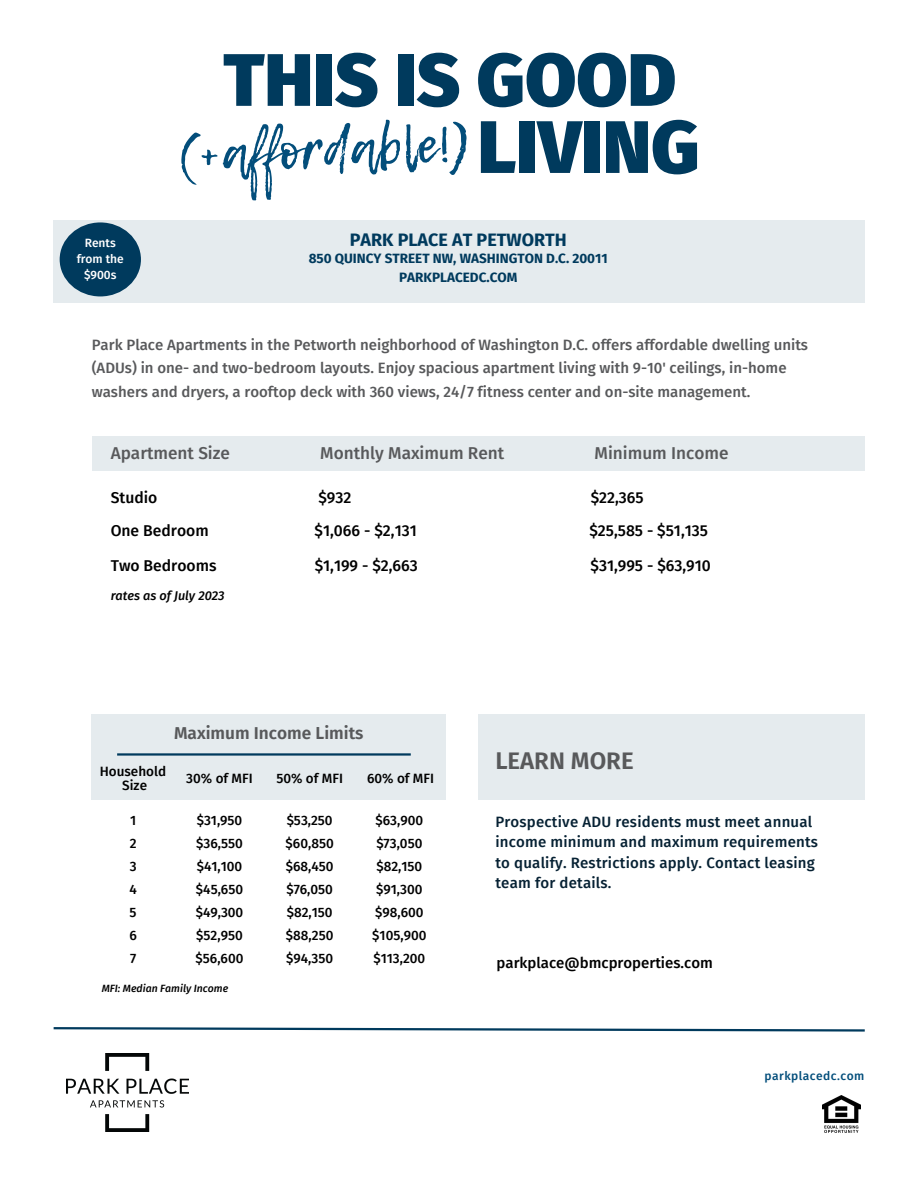
<style>
.page{position:relative;width:918px;height:1188px;background:#fff}
.page>*{position:absolute;margin:0;border:0;box-sizing:border-box;transform-origin:0 0}
.t1{font:900 74.25px "Fira Sans";color:#003a5d}
.t2{font:50.1px "Lemon Tuesday";color:#034e7b}
.t3{font:600 24px "Fira Sans";color:#58595b}
.t4{font:700 17.85px "Fira Sans";color:#003a5d}
.t5{font:500 17.25px "Fira Sans";color:#58595b}
.t6{font:600 17.25px "Fira Sans";color:#58595b}
.t7{font:500 15.75px "Fira Sans";color:#000}
.t8{font:500 15px/23.7px "Fira Sans";color:#58595b}
.t9{font:500 15px/20.2px "Fira Sans";letter-spacing:.015em;color:#062133}
.t10{font:500 15px "Fira Sans";color:#000}
.t11{font:500 13.5px "Fira Sans";color:#000}
.t12{font:700 13.5px "Fira Sans";color:#003a5d}
.t13{font:italic 500 12.75px "Fira Sans";color:#000}
.t14{font:500 12px/15.8px "Fira Sans";color:#fff;text-align:center}
.t15{font:500 12px "Fira Sans";letter-spacing:.04em;color:#034e7b}
.t16{font:italic 500 10.5px "Fira Sans";color:#000}
</style>
<div class="page">
<div style="left:54px;top:220px;width:811px;height:82px;background:#e5ebee"></div>
<svg style="left:53px;top:1027px;width:812px;height:5px"></svg>
<div style="left:92px;top:437px;width:772px;height:34px;background:#e5ebee"></div>
<div style="left:92px;top:714px;width:354px;height:85px;background:#e5ebee"></div>
<div style="left:60px;top:222px;width:81px;height:74px;background:#003a5d;border-radius:50%"></div>
<img style="left:67px;top:1053px;width:121px;height:78px">
<img style="left:822px;top:1095px;width:38px;height:37px">
<div style="left:478px;top:714px;width:386px;height:85px;background:#e5ebee"></div>
<hr style="left:117px;top:753px;width:294px;height:3px;background:#003a5d">
<p class="t14" style="left:77px;top:235px;width:49px">Rents from the $900s</p>
<p class="t1" style="left:223px;top:36px;width:454px">THIS IS GOOD</p>
<p class="t2" style="left:176px;top:117px;width:295px;rotate:-2deg">(+affordable!)</p>
<p class="t1" style="left:478px;top:104px;width:223px">LIVING</p>
<p class="t4" style="left:350px;top:229px;width:218px">PARK PLACE AT PETWORTH</p>
<p class="t12" style="left:309px;top:250px;width:301px">850 QUINCY STREET NW, WASHINGTON D.C. 20011</p>
<p class="t12" style="left:399px;top:269px;width:120px">PARKPLACEDC.COM</p>
<p class="t8" style="left:92px;top:333px;width:718px">Park Place Apartments in the Petworth neighborhood of Washington D.C. offers affordable dwelling units (ADUs) in one- and two-bedroom layouts. Enjoy spacious apartment living with 9-10' ceilings, in-home washers and dryers, a rooftop deck with 360 views, 24/7 fitness center and on-site management.</p>
<p class="t5" style="left:111px;top:443px;width:121px">Apartment Size</p>
<p class="t5" style="left:320px;top:443px;width:186px">Monthly Maximum Rent</p>
<p class="t5" style="left:595px;top:443px;width:135px">Minimum Income</p>
<p class="t7" style="left:111px;top:489px;width:48px">Studio</p>
<p class="t7" style="left:318px;top:489px;width:34px">$932</p>
<p class="t7" style="left:591px;top:489px;width:54px">$22,365</p>
<p class="t7" style="left:111px;top:521px;width:100px">One Bedroom</p>
<p class="t7" style="left:315px;top:521px;width:104px">$1,066 - $2,131</p>
<p class="t7" style="left:589px;top:521px;width:120px">$25,585 - $51,135</p>
<p class="t7" style="left:111px;top:556px;width:107px">Two Bedrooms</p>
<p class="t7" style="left:315px;top:556px;width:105px">$1,199 - $2,663</p>
<p class="t7" style="left:591px;top:556px;width:122px">$31,995 - $63,910</p>
<p class="t13" style="left:111px;top:588px;width:115px">rates as of July 2023</p>
<p class="t6" style="left:174px;top:722px;width:191px">Maximum Income Limits</p>
<p class="t11" style="left:100px;top:763px;width:68px">Household</p>
<p class="t11" style="left:122px;top:777px;width:26px">Size</p>
<p class="t11" style="left:130px;top:812px;width:8px">1</p>
<p class="t11" style="left:130px;top:836px;width:8px">2</p>
<p class="t11" style="left:130px;top:859px;width:8px">3</p>
<p class="t11" style="left:129px;top:882px;width:9px">4</p>
<p class="t11" style="left:130px;top:905px;width:9px">5</p>
<p class="t11" style="left:129px;top:928px;width:9px">6</p>
<p class="t11" style="left:130px;top:951px;width:8px">7</p>
<p class="t11" style="left:186px;top:770px;width:68px">30% of MFI</p>
<p class="t11" style="left:276px;top:770px;width:68px">50% of MFI</p>
<p class="t11" style="left:367px;top:770px;width:69px">60% of MFI</p>
<p class="t11" style="left:197px;top:812px;width:47px">$31,950</p>
<p class="t11" style="left:196px;top:836px;width:48px">$36,550</p>
<p class="t11" style="left:197px;top:859px;width:47px">$41,100</p>
<p class="t11" style="left:196px;top:882px;width:49px">$45,650</p>
<p class="t11" style="left:196px;top:905px;width:49px">$49,300</p>
<p class="t11" style="left:196px;top:928px;width:48px">$52,950</p>
<p class="t11" style="left:196px;top:951px;width:49px">$56,600</p>
<p class="t11" style="left:287px;top:812px;width:48px">$53,250</p>
<p class="t11" style="left:286px;top:836px;width:50px">$60,850</p>
<p class="t11" style="left:286px;top:859px;width:49px">$68,450</p>
<p class="t11" style="left:286px;top:882px;width:48px">$76,050</p>
<p class="t11" style="left:287px;top:905px;width:47px">$82,150</p>
<p class="t11" style="left:286px;top:928px;width:49px">$88,250</p>
<p class="t11" style="left:286px;top:951px;width:48px">$94,350</p>
<p class="t11" style="left:376px;top:812px;width:49px">$63,900</p>
<p class="t11" style="left:376px;top:836px;width:48px">$73,050</p>
<p class="t11" style="left:376px;top:859px;width:47px">$82,150</p>
<p class="t11" style="left:376px;top:882px;width:48px">$91,300</p>
<p class="t11" style="left:375px;top:905px;width:50px">$98,600</p>
<p class="t11" style="left:372px;top:928px;width:56px">$105,900</p>
<p class="t11" style="left:373px;top:951px;width:53px">$113,200</p>
<p class="t16" style="left:102px;top:982px;width:128px">MFI: Median Family Income</p>
<p class="t3" style="left:495px;top:747px;width:140px">LEARN MORE</p>
<p class="t9" style="left:495px;top:812px;width:324px">Prospective ADU residents must meet annual income minimum and maximum requirements to qualify. Restrictions apply. Contact leasing team for details.</p>
<p class="t10" style="left:497px;top:954px;width:218px">parkplace@bmcproperties.com</p>
<p class="t15" style="left:765px;top:1069px;width:101px">parkplacedc.com</p>
</div>
